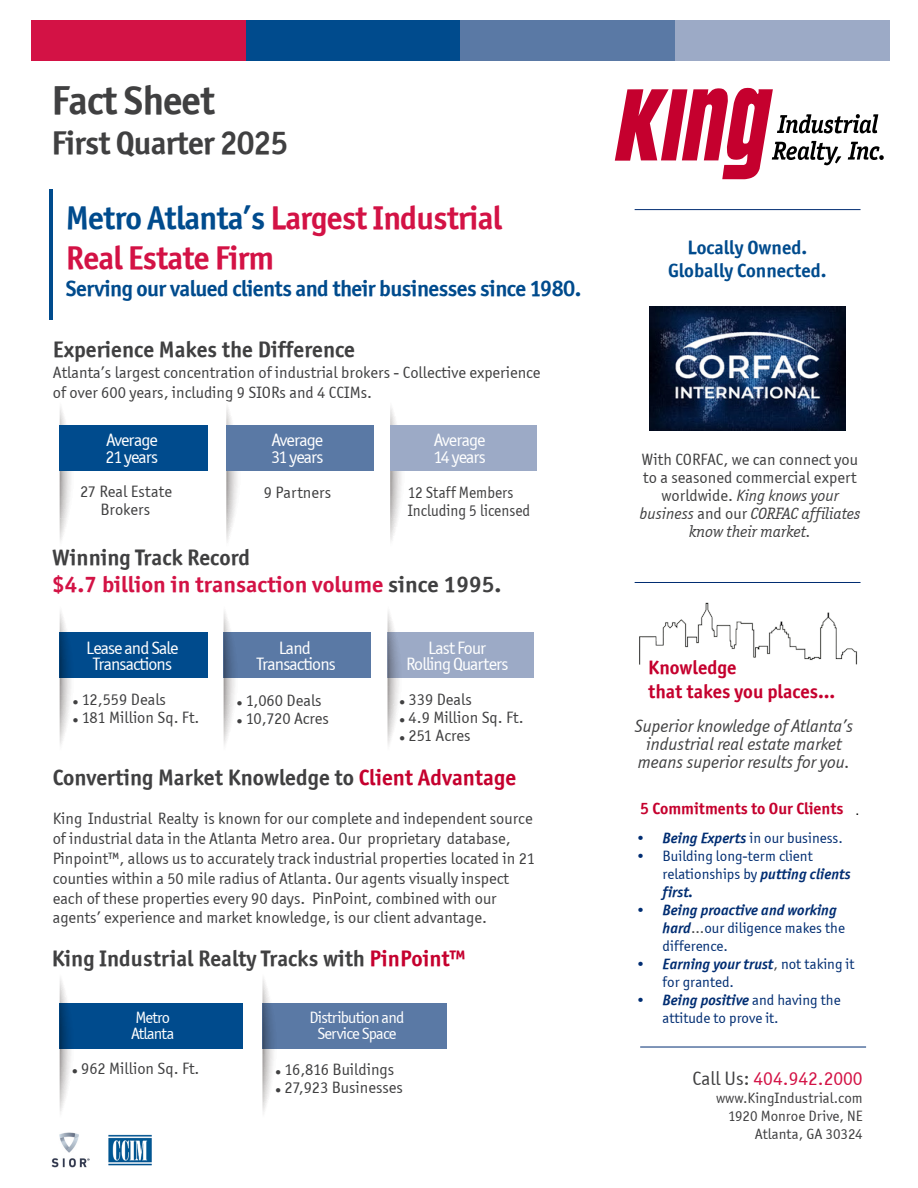
<style>
.page{position:relative;width:918px;height:1188px;background:#fff}
.page>*{position:absolute;margin:0;border:0;box-sizing:border-box;transform-origin:0 0}
.t1{font:40.5px "Officina Sans ITCTT Bold";letter-spacing:-.025em;color:#404041}
.t2{font:33px/39.6px "Officina Sans ITCTT Bold";letter-spacing:-.025em;color:#d31245}
.t3{font:33px "Officina Sans ITCTT Bold";letter-spacing:-.025em;color:#404041}
.t4{font:22.5px "Officina Sans ITCTT Bold";color:#404041}
.t5{font:22.5px/27px "Officina Sans ITCTT Bold";color:#d31245;scale:1.05 1}
.t6{font:22.5px "Officina Sans ITCTT Bold";letter-spacing:-.025em;color:#004b8d}
.t7{font:19.5px/23.4px "Officina Sans ITCTT Bold";color:#004b8d;text-align:center}
.t8{font:19.5px/23.4px "Officina Sans ITCTT Bold";color:#c5002e}
.t9{font:19.5px "Officina Sans ITCTT Book";color:#d31245}
.t10{font:18px/16.5px "Officina Sans ITCTT Book";letter-spacing:-.05em;color:#fff;text-align:center}
.t11{font:italic 18px/18px "Officina Sans ITCTT Book";color:#404041;text-align:center}
.t12{font:16.5px/19.8px "Officina Sans ITCTT Book";color:#404041}
.t13{font:16.5px/18px "Officina Serif ITCTT Book Ita";color:#404041;text-align:center}
.t14{font:16.5px/16.5px "Officina Sans ITCTT Book";letter-spacing:-.05em;color:#fff}
.t15{font:16.5px/18px "Officina Sans ITCTT Book";color:#404041;scale:.93 1}
.t16{font:16.5px "Officina Sans ITCTT Bold";color:#c5002e}
.t17{font:16.5px "Arial Narrow";color:#000}
.t18{font:15px/18px "Officina Sans ITCTT Book";color:#002d72}
.t19{font:italic 15px "Officina Sans ITCTT Bold";color:#002d72}
.t20{font:15px/18px "Officina Sans ITCTT Book";color:#404041;text-align:right}
.s1{color:#004b8d}
.s2{color:#404041}
.s3{font-style:italic}
.s4{font-family:"Officina Sans ITCTT Book";font-style:italic}
.s5{font-family:"Officina Sans ITCTT Book"}
.s6{color:#c5002e}
.s7{font-family:"Officina Sans ITCTT Bold";font-style:italic}
.s8{font-family:"Officina Sans ITCTT Book";font-style:normal;color:#404041}
.s9{font-family:"Officina Sans ITCTT Book";font-style:normal}
</style>
<div class="page">
<div style="left:60px;top:1003px;width:183px;height:45px;background:#004b8d"></div>
<div style="left:263px;top:1003px;width:184px;height:45px;background:#5a79a5"></div>
<div style="left:60px;top:633px;width:148px;height:45px;background:#004b8d"></div>
<div style="left:224px;top:633px;width:147px;height:45px;background:#5a79a5"></div>
<div style="left:388px;top:633px;width:146px;height:45px;background:#9caac6"></div>
<hr style="left:49px;top:189px;width:4px;height:131px;background:#004b8d">
<hr style="left:635px;top:209px;width:226px;height:1px;background:#002d72">
<hr style="left:635px;top:582px;width:226px;height:1px;background:#002d72">
<hr style="left:640px;top:1047px;width:226px;height:1px;background:#002d72">
<svg style="left:60px;top:611px;width:27px;height:134px"></svg>
<svg style="left:60px;top:978px;width:27px;height:134px"></svg>
<svg style="left:262px;top:978px;width:28px;height:134px"></svg>
<svg style="left:60px;top:407px;width:27px;height:134px"></svg>
<svg style="left:226px;top:407px;width:27px;height:134px"></svg>
<svg style="left:390px;top:407px;width:27px;height:134px"></svg>
<svg style="left:224px;top:611px;width:27px;height:134px"></svg>
<svg style="left:388px;top:611px;width:27px;height:134px"></svg>
<div style="left:32px;top:20px;width:214px;height:40px;background:#d31245"></div>
<div style="left:246px;top:20px;width:215px;height:40px;background:#004b8d"></div>
<div style="left:461px;top:20px;width:214px;height:40px;background:#5a79a5"></div>
<div style="left:675px;top:20px;width:215px;height:40px;background:#9caac6"></div>
<svg style="left:615px;top:88px;width:269px;height:91px"></svg>
<div style="left:60px;top:426px;width:148px;height:45px;background:#004b8d"></div>
<div style="left:226px;top:425px;width:148px;height:45px;background:#5a79a5"></div>
<div style="left:390px;top:426px;width:147px;height:45px;background:#9caac6"></div>
<img style="left:649px;top:307px;width:196px;height:123px">
<img style="left:639px;top:602px;width:219px;height:63px">
<img style="left:108px;top:1134px;width:44px;height:32px">
<img style="left:51px;top:1133px;width:39px;height:34px">
<h1 class="t1" style="left:52px;top:75px;width:165px">Fact Sheet</h1>
<h2 class="t3" style="left:52px;top:122px;width:238px">First Quarter 2025</h2>
<h2 class="t2" style="left:66px;top:198px;width:438px"><span class="s1">Metro Atlanta’s</span> Largest Industrial<br>Real Estate Firm</h2>
<h3 class="t6" style="left:66px;top:274px;width:517px">Serving our valued clients and their businesses since 1980.</h3>
<h3 class="t4" style="left:53px;top:335px;width:304px">Experience Makes the Difference</h3>
<p class="t12" style="left:53px;top:363px;width:489px">Atlanta’s largest concentration of industrial brokers - Collective experience of over 600 years, including 9 SIORs and 4 CCIMs.</p>
<p class="t10" style="left:106px;top:432px;width:54px;text-align:left">Average<br>21 years</p>
<p class="t10" style="left:271px;top:432px;width:54px;text-align:left">Average<br>31 years</p>
<p class="t10" style="left:434px;top:432px;width:54px;text-align:left">Average<br>14 years</p>
<p class="t12" style="left:264px;top:482px;width:69px">9 Partners</p>
<p class="t15" style="left:408px;top:483px;width:133px">12 Staff Members<br>Including 5 licensed</p>
<p class="t12" style="left:80px;top:483px;width:93px;line-height:18px;text-align:center">27 Real Estate<br>Brokers</p>
<h3 class="t5" style="left:52px;top:543px;width:429px"><span class="s2">Winning Track Record<br></span>$4.7 billion in transaction volume <span class="s2">since 1995.</span></h3>
<p class="t7" style="left:668px;top:236px;width:160px">Locally Owned.<br>Globally Connected.</p>
<p class="t12" style="left:642px;top:450px;width:218px;line-height:18px;text-align:center">With CORFAC, we can connect you to a seasoned commercial expert worldwide. <span class="s3">King knows your</span></p>
<p class="t13" style="left:640px;top:504px;width:222px"><span class="s4">business</span> <span class="s5">and our</span> CORFAC affiliates know their market.</p>
<p class="t10" style="left:86px;top:639px;width:94px">Lease and Sale<br>Transactions</p>
<p class="t10" style="left:257px;top:639px;width:81px">Land<br>Transactions</p>
<p class="t10" style="left:406px;top:639px;width:104px">Last Four<br>Rolling Quarters</p>
<p class="t8" style="left:648px;top:656px;width:189px">Knowledge<br>that takes you places...</p>
<p class="t12" style="left:73px;top:689px;width:95px">● 12,559 Deals</p>
<p class="t12" style="left:73px;top:707px;width:128px">● 181 Million Sq. Ft.</p>
<p class="t12" style="left:400px;top:690px;width:74px">● 339 Deals</p>
<p class="t12" style="left:400px;top:708px;width:125px">● 4.9 Million Sq. Ft.</p>
<p class="t12" style="left:400px;top:726px;width:72px">● 251 Acres</p>
<p class="t12" style="left:237px;top:690px;width:86px">● 1,060 Deals</p>
<p class="t12" style="left:237px;top:708px;width:94px">● 10,720 Acres</p>
<p class="t11" style="left:635px;top:717px;width:220px">Superior knowledge of Atlanta’s industrial real estate market means superior results for you.</p>
<h3 class="t4" style="left:53px;top:763px;width:465px">Converting Market Knowledge to <span class="s6">Client Advantage</span></h3>
<p class="t12" style="left:53px;top:809px;width:484px">King Industrial Realty is known for our complete and independent source of industrial data in the Atlanta Metro area. Our proprietary database, Pinpoint™, allows us to accurately track industrial properties located in 21 counties within a 50 mile radius of Atlanta. Our agents visually inspect each of these properties every 90 days. PinPoint, combined with our agents’ experience and market knowledge, is our client advantage.</p>
<p class="t17" style="left:856px;top:797px;width:5px">.</p>
<p class="t16" style="left:640px;top:798px;width:205px">5 Commitments to Our Clients</p>
<p class="t18" style="left:636px;top:829px;width:209px"><span class="s7">• Being Experts</span> in our business.</p>
<p class="t18" style="left:663px;top:847px;width:189px;text-indent:-27px">• Building long-term client relationships by <span class="s7">putting clients</span></p>
<p class="t19" style="left:663px;top:883px;width:32px">first.</p>
<p class="t19" style="left:636px;top:901px;width:203px">• Being proactive and working</p>
<p class="t18" style="left:663px;top:919px;width:184px"><span class="s7">hard</span><span class="s2">...</span>our diligence makes the difference.</p>
<p class="t19" style="left:636px;top:955px;width:220px">• Earning your trust<span class="s8">,</span> <span class="s9">not taking it</span></p>
<p class="t18" style="left:663px;top:973px;width:73px">for granted.</p>
<p class="t19" style="left:636px;top:991px;width:207px">• Being positive <span class="s9">and having the</span></p>
<p class="t18" style="left:663px;top:1009px;width:118px">attitude to prove it.</p>
<h3 class="t4" style="left:52px;top:944px;width:415px">King Industrial Realty Tracks with <span class="s6">PinPoint™</span></h3>
<p class="t14" style="left:131px;top:1009px;width:45px">Metro<br>Atlanta</p>
<p class="t14" style="left:310px;top:1009px;width:96px;text-align:center">Distribution and<br>Service Space</p>
<p class="t12" style="left:72px;top:1059px;width:129px">● 962 Million Sq. Ft.</p>
<p class="t12" style="left:276px;top:1059px;width:120px">● 16,816 Buildings</p>
<p class="t12" style="left:276px;top:1077px;width:129px">● 27,923 Businesses</p>
<p class="t9" style="left:692px;top:1067px;width:172px"><span class="s2">Call Us:</span> 404.942.2000</p>
<p class="t20" style="left:716px;top:1089px;width:148px">www.KingIndustrial.com<br>1920 Monroe Drive, NE<br>Atlanta, GA 30324</p>
</div>
